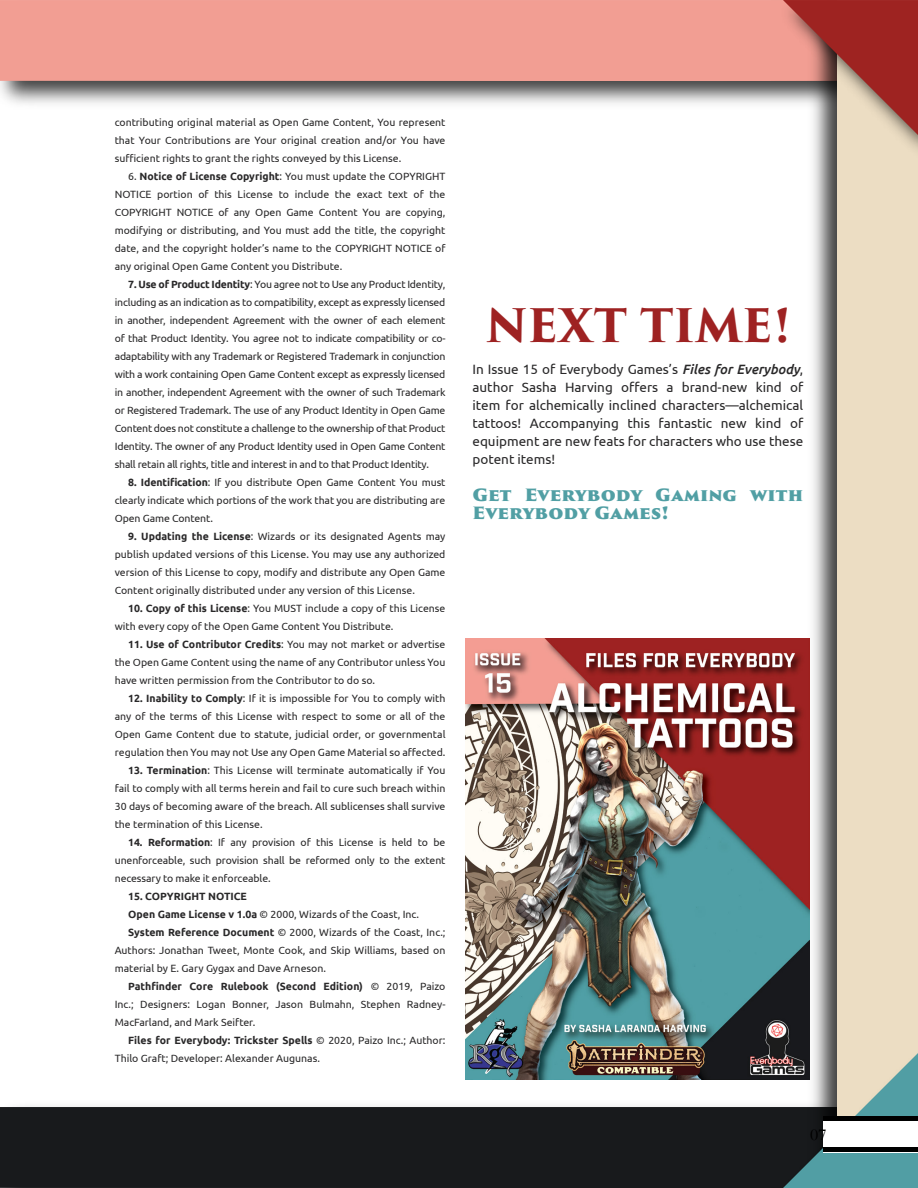
<style>
.page{position:relative;width:918px;height:1188px;background:#fff}
.page>*{position:absolute;margin:0;border:0;box-sizing:border-box;transform-origin:0 0}
.t1{font:700 45px "Trajan Pro 3";letter-spacing:-.005em;color:#9e2222}
.t2{font:18px "Perpetua";color:#000}
.t3{font:900 16.5px/18px "Trajan Pro 3";color:#519fa4}
.t4{font:13.5px/18px "Ubuntu";color:#292829;text-align:justify}
.t5{font:10.5px/18px "Ubuntu";color:#292829;text-align:justify}
.t6{font:700 10.5px "Ubuntu";color:#292829}
.s1{font-weight:700}
.s2{font-weight:400}
.s3{font-weight:500;font-style:italic}
</style>
<div class="page">
<div style="left:0;top:1107px;width:771px;height:81px;background:#181a1c"></div>
<img style="left:0;top:81px;width:771px;height:23px">
<div style="left:0;top:0;width:771px;height:81px;background:#f29e93"></div>
<img style="left:802px;top:168px;width:35px;height:873px">
<div style="left:837px;top:168px;width:81px;height:873px;background:#ecddc3"></div>
<img style="left:771px;top:0;width:147px;height:168px">
<svg style="left:783px;top:0;width:135px;height:135px;background:#b36760"></svg>
<img style="left:771px;top:1041px;width:147px;height:147px">
<svg style="left:783px;top:1053px;width:135px;height:135px;background:#7d9b98"></svg>
<div style="left:824px;top:1116px;width:94px;height:36px;background:#fff"></div>
<hr style="left:823px;top:1116px;width:95px;height:4px;background:#000">
<hr style="left:824px;top:1148px;width:94px;height:4px;background:#000">
<img style="left:466px;top:639px;width:344px;height:441px">
<p class="t5" style="left:115px;top:113px;width:332px">contributing original material as Open Game Content, You represent that Your Contributions are Your original creation and/or You have sufficient rights to grant the rights conveyed by this License.</p>
<p class="t5" style="left:115px;top:167px;width:332px;text-indent:14px">6. <span class="s1">Notice of License Copyright</span>: You must update the COPYRIGHT NOTICE portion of this License to include the exact text of the COPYRIGHT NOTICE of any Open Game Content You are copying, modifying or distributing, and You must add the title, the copyright date, and the copyright holder’s name to the COPYRIGHT NOTICE of any original Open Game Content you Distribute.</p>
<p class="t5" style="left:115px;top:275px;width:332px;text-indent:14px"><span class="s1">7. Use of Product Identity</span>: You agree not to Use any Product Identity, including as an indication as to compatibility, except as expressly licensed in another, independent Agreement with the owner of each element of that Product Identity. You agree not to indicate compatibility or co&shy;adaptability with any Trademark or Registered Trademark in conjunction with a work containing Open Game Content except as expressly licensed in another, independent Agreement with the owner of such Trademark or Registered Trademark. The use of any Product Identity in Open Game Content does not constitute a challenge to the ownership of that Product Identity. The owner of any Product Identity used in Open Game Content shall retain all rights, title and interest in and to that Product Identity.</p>
<p class="t5" style="left:115px;top:473px;width:332px;text-indent:14px"><span class="s1">8. Identification</span>: If you distribute Open Game Content You must clearly indicate which portions of the work that you are distributing are Open Game Content.</p>
<p class="t5" style="left:115px;top:527px;width:332px;text-indent:14px"><span class="s1">9. Updating the License</span>: Wizards or its designated Agents may publish updated versions of this License. You may use any authorized version of this License to copy, modify and distribute any Open Game Content originally distributed under any version of this License.</p>
<p class="t5" style="left:115px;top:599px;width:332px;text-indent:14px"><span class="s1">10. Copy of this License</span>: You MUST include a copy of this License with every copy of the Open Game Content You Distribute.</p>
<p class="t5" style="left:115px;top:635px;width:332px;text-indent:14px"><span class="s1">11. Use of Contributor Credits</span>: You may not market or advertise the Open Game Content using the name of any Contributor unless You have written permission from the Contributor to do so.</p>
<p class="t5" style="left:115px;top:689px;width:332px;text-indent:14px"><span class="s1">12. Inability to Comply</span>: If it is impossible for You to comply with any of the terms of this License with respect to some or all of the Open Game Content due to statute, judicial order, or governmental regulation then You may not Use any Open Game Material so affected.</p>
<p class="t5" style="left:115px;top:761px;width:332px;text-indent:14px"><span class="s1">13. Termination</span>: This License will terminate automatically if You fail to comply with all terms herein and fail to cure such breach within 30 days of becoming aware of the breach. All sublicenses shall survive the termination of this License.</p>
<p class="t5" style="left:115px;top:833px;width:332px;text-indent:14px"><span class="s1">14. Reformation</span>: If any provision of this License is held to be unenforceable, such provision shall be reformed only to the extent necessary to make it enforceable.</p>
<p class="t6" style="left:128px;top:890px;width:120px">15. COPYRIGHT NOTICE</p>
<p class="t5" style="left:128px;top:905px;width:292px"><span class="s1">Open Game License v 1.0a</span> © 2000, Wizards of the Coast, Inc.</p>
<p class="t5" style="left:128px;top:923px;width:319px"><span class="s1">System Reference Document</span> © 2000, Wizards of the Coast, Inc.;</p>
<p class="t5" style="left:115px;top:941px;width:332px">Authors: Jonathan Tweet, Monte Cook, and Skip Williams, based on</p>
<p class="t5" style="left:115px;top:959px;width:213px">material by E. Gary Gygax and Dave Arneson.</p>
<p class="t6" style="left:128px;top:980px;width:319px">Pathfinder Core Rulebook (Second Edition) <span class="s2">© 2019, Paizo</span></p>
<p class="t5" style="left:115px;top:995px;width:332px">Inc.; Designers: Logan Bonner, Jason Bulmahn, Stephen Radney-</p>
<p class="t5" style="left:115px;top:1013px;width:142px">MacFarland, and Mark Seifter.</p>
<p class="t6" style="left:128px;top:1034px;width:319px">Files for Everybody: Trickster Spells <span class="s2">© 2020, Paizo Inc.; Author:</span></p>
<p class="t5" style="left:115px;top:1049px;width:207px">Thilo Graft; Developer: Alexander Augunas.</p>
<h1 class="t1" style="left:485px;top:292px;width:307px">NEXT TIME!</h1>
<p class="t4" style="left:472px;top:360px;width:332px">In Issue 15 of Everybody Games’s <span class="s3">Files for Everybody</span>, author Sasha Harving offers a brand-new kind of item for alchemically inclined characters—alchemical tattoos! Accompanying this fantastic new kind of equipment are new feats for characters who use these potent items!</p>
<h3 class="t3" style="left:472px;top:486px;width:332px">Get Everybody Gaming with<br>Everybody Games!</h3>
<h2 class="t2" style="left:810px;top:1123px;width:18px">07</h2>
</div>
